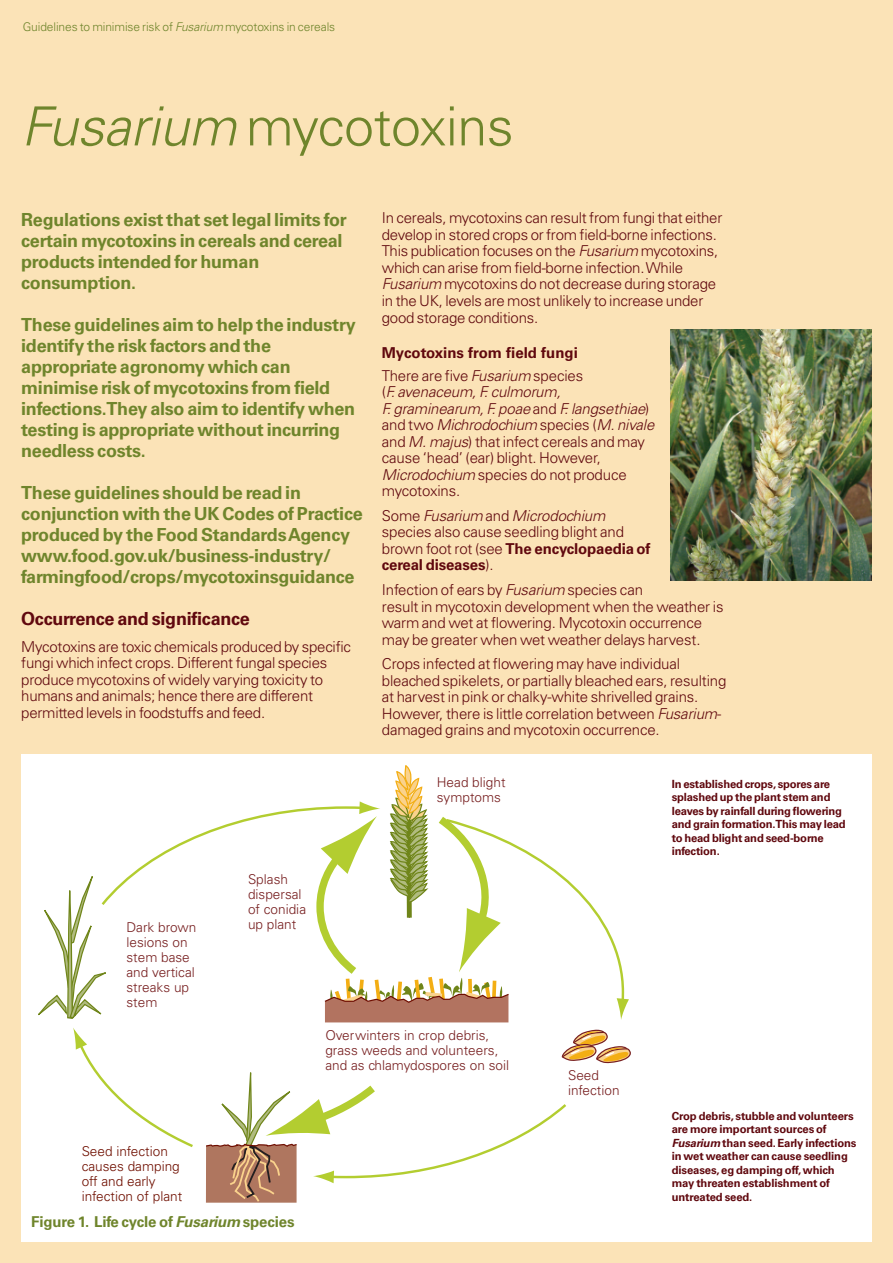
<style>
.page{position:relative;width:893px;height:1263px;background:#fbe3b7}
.page>*{position:absolute;margin:0;border:0;box-sizing:border-box;transform-origin:0 0}
.t1{font:300 54px "Univers LT Std";letter-spacing:-.01em;color:#6f852c}
.t2{font:700 18px/21px "Univers LT Std";letter-spacing:-.015em;color:#6f852c}
.t3{font:700 18px "Univers LT Std";letter-spacing:-.015em;color:#60080e}
.t4{font:300 15px/16.5px "Univers LT Std";letter-spacing:-.015em;color:#60080e}
.t5{font:700 15px/23px "Univers LT Std";color:#60080e}
.t6{font:700 15px "Univers LT Std";letter-spacing:-.01em;color:#6f852c}
.t7{font:300 13.65px/15px "Univers LT Std";color:#771f20}
.t8{font:300 13.65px/15px "Univers LT Std";color:#6f0f00}
.t9{font:300 12px "Univers LT Std";letter-spacing:-.01em;color:#6f852c}
.t10{font:700 11.25px/13.5px "Univers LT Std";letter-spacing:-.015em;color:#60080e}
.s1{font-style:italic}
.s2{font-weight:300}
.s3{font-weight:300;font-style:italic}
.s4{font-weight:700}
</style>
<div class="page">
<img style="left:670px;top:330px;width:202px;height:250px">
<div style="left:21px;top:754px;width:851px;height:488px;background:#fff"></div>
<svg style="left:38px;top:765px;width:593px;height:438px"></svg>
<p class="t9" style="left:23px;top:23px;width:314px">Guidelines to minimise risk of <span class="s1">Fusarium</span> mycotoxins in cereals</p>
<h1 class="t1" style="left:21px;top:106px;width:494px"><span class="s1">Fusarium</span> mycotoxins</h1>
<p class="t2" style="left:21px;top:210px;width:327px">Regulations exist that set legal limits for certain mycotoxins in cereals and cereal products intended for human consumption.</p>
<p class="t2" style="left:21px;top:315px;width:336px">These guidelines aim to help the industry identify the risk factors and the appropriate agronomy which can minimise risk of mycotoxins from field infections.They also aim to identify when testing is appropriate without incurring needless costs.</p>
<p class="t2" style="left:21px;top:483px;width:343px">These guidelines should be read in conjunction with the UK Codes of Practice produced by the Food StandardsAgency www.food.gov.uk/business-industry/ farmingfood/crops/mycotoxinsguidance</p>
<p class="t3" style="left:21px;top:612px;width:230px">Occurrence and significance</p>
<p class="t4" style="left:21px;top:639px;width:331px">Mycotoxins are toxic chemicals produced by specific fungi which infect crops. Different fungal species produce mycotoxins of widely varying toxicity to humans and animals; hence there are different permitted levels in foodstuffs and feed.</p>
<p class="t7" style="left:126px;top:921px;width:71px">Dark brown lesions on stem base and vertical streaks up stem</p>
<p class="t7" style="left:248px;top:873px;width:60px">Splash dispersal of conidia up plant</p>
<p class="t4" style="left:382px;top:211px;width:342px">In cereals, mycotoxins can result from fungi that either develop in stored crops or from field-borne infections.<br>This publication focuses on the <span class="s1">Fusarium</span> mycotoxins, which can arise from field-borne infection.While <span class="s1">Fusarium</span> mycotoxins do not decrease during storage in the UK, levels are most unlikely to increase under good storage conditions.</p>
<p class="t5" style="left:382px;top:342px;width:203px">Mycotoxins from field fungi<br><span class="s2">There are five</span> <span class="s3">Fusarium</span> <span class="s2">species</span></p>
<p class="t4" style="left:382px;top:385px;width:274px">(<span class="s1">F. avenaceum, F. culmorum,<br>F. graminearum, F. poae</span> and <span class="s1">F. langsethiae</span>) and two <span class="s1">Michrodochium</span> species (<span class="s1">M. nivale </span>and <span class="s1">M. majus</span>) that infect cereals and may cause ‘head’ (ear) blight. However, <span class="s1">Microdochium</span> species do not produce mycotoxins.</p>
<p class="t4" style="left:382px;top:509px;width:270px">Some <span class="s1">Fusarium</span> and <span class="s1">Microdochium </span>species also cause seedling blight and brown foot rot (see <span class="s4">The encyclopaedia of cereal diseases</span>).</p>
<p class="t4" style="left:382px;top:583px;width:343px">Infection of ears by <span class="s1">Fusarium</span> species can<br>result in mycotoxin development when the weather is warm and wet at flowering. Mycotoxin occurrence may be greater when wet weather delays harvest.</p>
<p class="t4" style="left:382px;top:657px;width:346px">Crops infected at flowering may have individual bleached spikelets, or partially bleached ears, resulting at harvest in pink or chalky-white shrivelled grains.<br>However, there is little correlation between <span class="s1">Fusarium&shy;</span>damaged grains and mycotoxin occurrence.</p>
<p class="t7" style="left:437px;top:776px;width:70px">Head blight symptoms</p>
<p class="t10" style="left:672px;top:778px;width:175px">In established crops, spores are splashed up the plant stem and leaves by rainfall during flowering and grain formation.This may lead to head blight and seed-borne infection.</p>
<p class="t8" style="left:82px;top:1145px;width:102px">Seed infection causes damping off and early infection of plant</p>
<p class="t6" style="left:31px;top:1216px;width:265px">Figure 1. Life cycle of <span class="s1">Fusarium</span> species</p>
<p class="t7" style="left:325px;top:1029px;width:185px">Overwinters in crop debris, grass weeds and volunteers, and as chlamydospores on soil</p>
<p class="t7" style="left:568px;top:1069px;width:53px">Seed infection</p>
<p class="t10" style="left:672px;top:1110px;width:186px">Crop debris, stubble and volunteers are more important sources of<br><span class="s1">Fusarium</span> than seed. Early infections in wet weather can cause seedling diseases, eg damping off, which may threaten establishment of untreated seed.</p>
</div>
